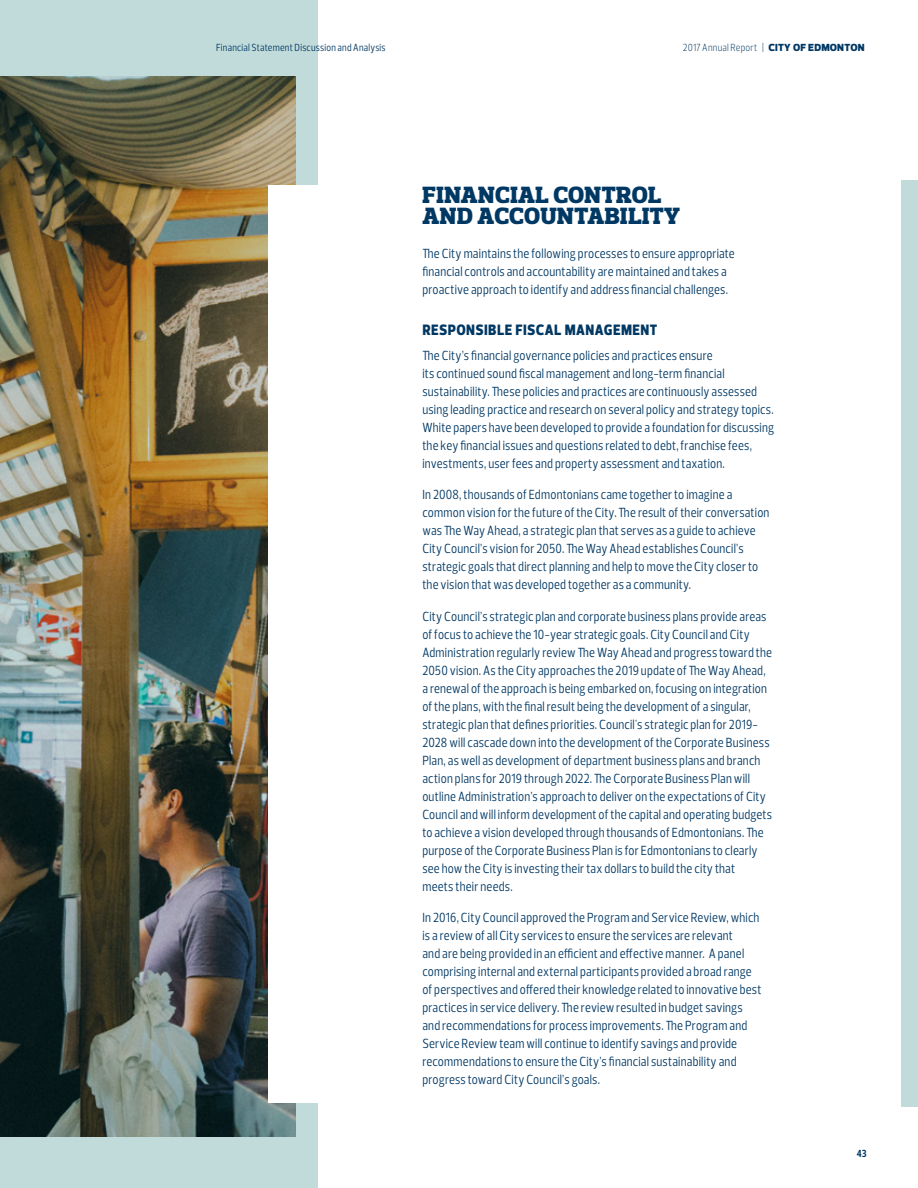
<style>
.page{position:relative;width:918px;height:1188px;background:#fff}
.page>*{position:absolute;margin:0;border:0;box-sizing:border-box;transform-origin:0 0}
.t1{font:900 24px/21px "Prelo Slab";letter-spacing:.02em;color:#003864}
.Subheading{font:800 18px "Prelo Condensed";letter-spacing:.025em;color:#003864}
.Body{font:13.5px/18px "Prelo Condensed";letter-spacing:.015em;color:#003864}
.t2{font:10.5px "Prelo Condensed";letter-spacing:.025em;color:#003864}
.t3{font:300 10.5px "Prelo Condensed";letter-spacing:.025em;color:#003864}
.t4{font:700 10.5px "Prelo Condensed";color:#003864}
.s1{font-weight:400}
.s2{font-family:"Prelo";font-weight:900}
</style>
<div class="page">
<img style="left:0;top:0;width:318px;height:1188px">
<div style="left:901px;top:180px;width:17px;height:927px;background:#c1dbda"></div>
<div style="left:268px;top:185px;width:82px;height:918px;background:#fff"></div>
<p class="t2" style="left:216px;top:41px;width:171px">Financial Statement Discussion and Analysis</p>
<p class="t3" style="left:683px;top:41px;width:183px">2017 Annual Report <span class="s1">|</span> <span class="s2">CITY OF EDMONTON</span></p>
<p class="t1" style="left:423px;top:184px;width:259px">FINANCIAL CONTROL<br>AND ACCOUNTABILITY</p>
<p class="Body" style="left:422px;top:245px;width:314px">The City maintains the following processes to ensure appropriate financial controls and accountability are maintained and takes a proactive approach to identify and address financial challenges.</p>
<p class="Subheading" style="left:422px;top:318px;width:237px">RESPONSIBLE FISCAL MANAGEMENT</p>
<p class="Body" style="left:422px;top:346px;width:353px">The City’s financial governance policies and practices ensure<br>its continued sound fiscal management and long-term financial sustainability. These policies and practices are continuously assessed using leading practice and research on several policy and strategy topics.<br>White papers have been developed to provide a foundation for discussing the key financial issues and questions related to debt, franchise fees, investments, user fees and property assessment and taxation.</p>
<p class="Body" style="left:422px;top:486px;width:349px">In 2008, thousands of Edmontonians came together to imagine a common vision for the future of the City. The result of their conversation was The Way Ahead, a strategic plan that serves as a guide to achieve City Council’s vision for 2050. The Way Ahead establishes Council’s strategic goals that direct planning and help to move the City closer to the vision that was developed together as a community.</p>
<p class="Body" style="left:422px;top:607px;width:351px">City Council’s strategic plan and corporate business plans provide areas of focus to achieve the 10-year strategic goals. City Council and City Administration regularly review The Way Ahead and progress toward the 2050 vision. As the City approaches the 2019 update of The Way Ahead, a renewal of the approach is being embarked on, focusing on integration of the plans, with the final result being the development of a singular, strategic plan that defines priorities. Council's strategic plan for 2019- 2028 will cascade down into the development of the Corporate Business Plan, as well as development of department business plans and branch action plans for 2019 through 2022. The Corporate Business Plan will outline Administration’s approach to deliver on the expectations of City Council and will inform development of the capital and operating budgets to achieve a vision developed through thousands of Edmontonians. The purpose of the Corporate Business Plan is for Edmontonians to clearly see how the City is investing their tax dollars to build the city that<br>meets their needs.</p>
<p class="Body" style="left:422px;top:909px;width:341px">In 2016, City Council approved the Program and Service Review, which is a review of all City services to ensure the services are relevant<br>and are being provided in an efficient and effective manner. A panel comprising internal and external participants provided a broad range of perspectives and offered their knowledge related to innovative best practices in service delivery. The review resulted in budget savings and recommendations for process improvements. The Program and Service Review team will continue to identify savings and provide recommendations to ensure the City’s financial sustainability and progress toward City Council’s goals.</p>
<p class="t4" style="left:857px;top:1147px;width:11px">43</p>
</div>
